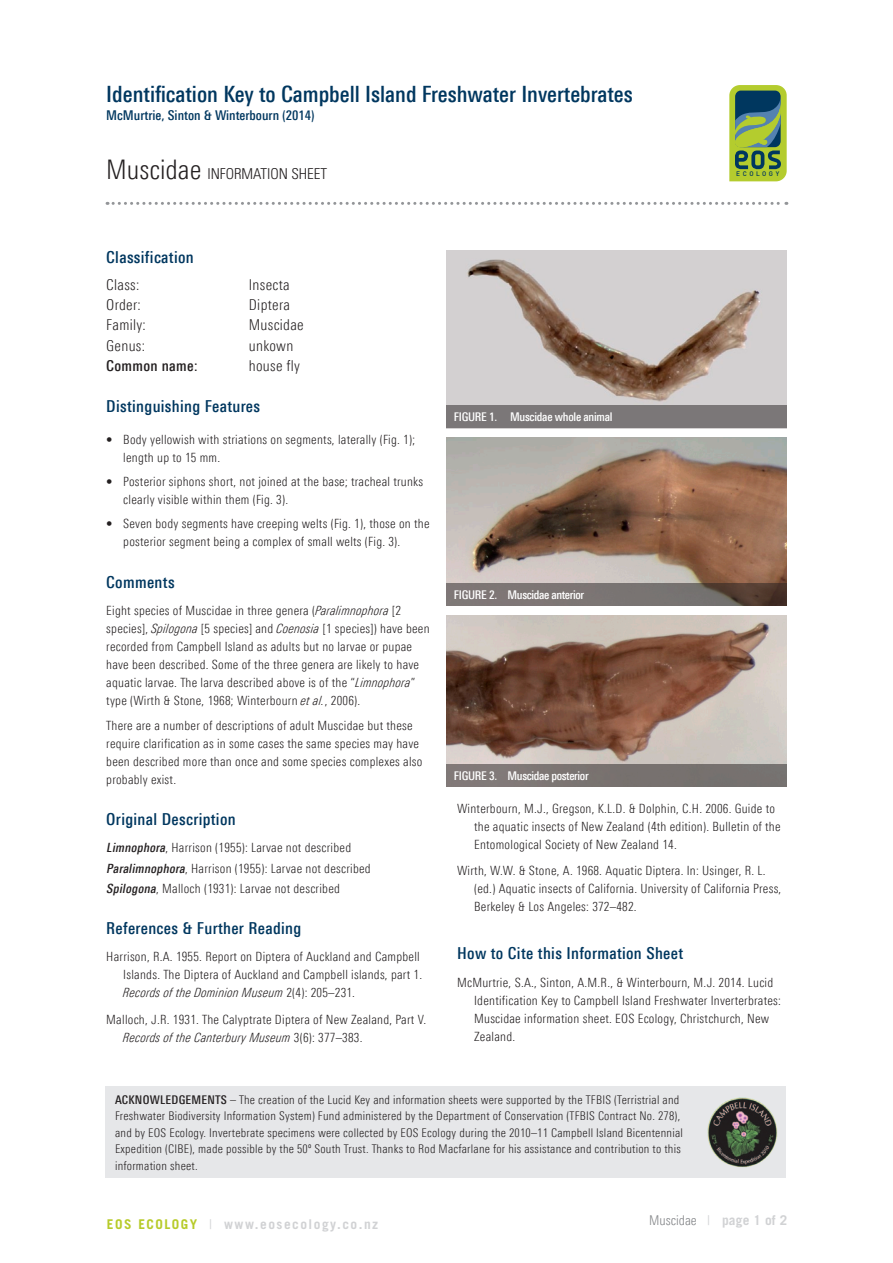
<style>
.page{position:relative;width:893px;height:1263px;background:#fff}
.page>*{position:absolute;margin:0;border:0;box-sizing:border-box;transform-origin:0 0}
.Heading_1{font:500 22.5px "Linotype Univers 520 Cn";color:#00375f}
.Heading_3{font:500 16.5px "Linotype Univers 520 Cn";letter-spacing:.02em;color:#00375f}
.classification_body{font:300 15px "Linotype Univers 320 Cn";letter-spacing:.02em;color:#231f20}
.Heading_2{font:300 condensed 15px "Univers";color:#231f20}
.t1{font:500 15px "Linotype Univers 520 Cn";letter-spacing:.02em;color:#231f20}
.Heading_1-2{font:500 13.5px "Linotype Univers 520 Cn";color:#00375f}
.t2{font:700 13.5px "Trade Gothic LT Std";letter-spacing:.11em;color:#d1d2d4}
.t3{font:300 13.5px "Linotype Univers 320 Cn";color:#808285}
.body_copy_-_referenc{font:300 12.75px/18px "Linotype Univers 320 Cn";letter-spacing:.02em;color:#231f20}
.Body_copy{font:300 12.75px/18px "Linotype Univers 320 Cn";letter-spacing:.02em;color:#231f20}
.body_copy_-_bullet{font:300 12.75px/18px "Linotype Univers 320 Cn";letter-spacing:.02em;color:#231f20}
.Heading_3-2{font:300 12px/16.5px "Linotype Univers 320 Cn";letter-spacing:.02em;color:#231f20}
.t4{font:500 12px "Linotype Univers 520 Cn";letter-spacing:-.02em;color:#fff}
.t5{font:500 6.45px "DIN";letter-spacing:.39em;color:#00375f}
.s1{font-family:"Linotype Univers 320 Cn";font-stretch:normal;font-size:27px}
.s2{font-family:"Linotype Univers 321 Cn Lt It";font-weight:400}
.s3{font-family:"Linotype Univers 520 Cn";font-weight:500;font-style:italic}
.s4{font-family:"Linotype Univers 520 Cn";font-weight:500}
.s5{color:#b7cb2a}
.s6{font-weight:400}
.s7{font-family:"Trade Gothic LT Std";font-weight:400;color:#d1d2d4}
.s8{font-family:"Trade Gothic LT Std";font-weight:700;color:#d1d2d4}
</style>
<div class="page">
<svg style="left:107px;top:202px;width:680px;height:3px"></svg>
<svg style="left:729px;top:85px;width:58px;height:96px;background:#789b4f"></svg>
<img style="left:446px;top:251px;width:341px;height:154px">
<div style="left:446px;top:405px;width:341px;height:23px;background:#7b7778"></div>
<img style="left:446px;top:437px;width:341px;height:146px">
<svg style="left:446px;top:583px;width:341px;height:23px;background:#726965"></svg>
<img style="left:446px;top:615px;width:341px;height:149px">
<div style="left:446px;top:764px;width:341px;height:23px;background:#77726f"></div>
<div style="left:105px;top:1086px;width:681px;height:92px;background:#e6e7e9"></div>
<img style="left:707px;top:1097px;width:70px;height:70px">
<p class="Heading_1" style="left:106px;top:80px;width:528px">Identification Key to Campbell Island Freshwater Invertebrates</p>
<p class="Heading_1-2" style="left:106px;top:107px;width:210px">McMurtrie, Sinton &amp; Winterbourn (2014)</p>
<p class="Heading_2" style="left:106px;top:165px;width:222px"><span class="s1">Muscidae</span> INFORMATION SHEET</p>
<p class="t5" style="left:736px;top:170px;width:45px">ECOLOGY</p>
<p class="Heading_3" style="left:106px;top:247px;width:89px">Classification</p>
<p class="classification_body" style="left:106px;top:276px;width:34px">Class:</p>
<p class="classification_body" style="left:249px;top:276px;width:42px">Insecta</p>
<p class="classification_body" style="left:106px;top:296px;width:36px">Order:</p>
<p class="classification_body" style="left:249px;top:296px;width:43px">Diptera</p>
<p class="classification_body" style="left:106px;top:316px;width:41px">Family:</p>
<p class="classification_body" style="left:249px;top:316px;width:56px">Muscidae</p>
<p class="classification_body" style="left:106px;top:337px;width:40px">Genus:</p>
<p class="classification_body" style="left:249px;top:337px;width:46px">unkown</p>
<p class="t1" style="left:106px;top:356px;width:93px">Common name:</p>
<p class="classification_body" style="left:249px;top:357px;width:53px">house fly</p>
<p class="Heading_3" style="left:106px;top:396px;width:155px">Distinguishing Features</p>
<p class="body_copy_-_bullet" style="left:123px;top:430px;width:293px;text-indent:-17px">• Body yellowish with striations on segments, laterally (Fig. 1); length up to 15 mm.</p>
<p class="body_copy_-_bullet" style="left:123px;top:472px;width:301px;text-indent:-17px">• Posterior siphons short, not joined at the base; tracheal trunks clearly visible within them (Fig. 3).</p>
<p class="body_copy_-_bullet" style="left:123px;top:515px;width:308px;text-indent:-17px">• Seven body segments have creeping welts (Fig. 1), those on the posterior segment being a complex of small welts (Fig. 3).</p>
<p class="Heading_3" style="left:106px;top:572px;width:70px">Comments</p>
<p class="Body_copy" style="left:106px;top:602px;width:325px">Eight species of Muscidae in three genera (<span class="s2">Paralimnophora</span> [2 species], <span class="s2">Spilogona</span> [5 species] and <span class="s2">Coenosia</span> [1 species]) have been recorded from Campbell Island as adults but no larvae or pupae have been described. Some of the three genera are likely to have aquatic larvae. The larva described above is of the “<span class="s2">Limnophora</span>” type (Wirth &amp; Stone, 1968; Winterbourn <span class="s2">et al.</span>, 2006).</p>
<p class="Body_copy" style="left:106px;top:716px;width:318px">There are a number of descriptions of adult Muscidae but these require clarification as in some cases the same species may have been described more than once and some species complexes also probably exist.</p>
<p class="Heading_3" style="left:106px;top:809px;width:131px">Original Description</p>
<p class="Body_copy" style="left:106px;top:839px;width:246px"><span class="s3">Limnophora</span>, Harrison (1955): Larvae not described</p>
<p class="Body_copy" style="left:106px;top:859px;width:266px"><span class="s3">Paralimnophora</span>, Harrison (1955): Larvae not described</p>
<p class="Body_copy" style="left:106px;top:879px;width:235px"><span class="s3">Spilogona</span>, Malloch (1931): Larvae not described</p>
<p class="Heading_3" style="left:106px;top:918px;width:196px">References &amp; Further Reading</p>
<p class="body_copy_-_referenc" style="left:123px;top:948px;width:300px;text-indent:-17px">Harrison, R.A. 1955. Report on Diptera of Auckland and Campbell<br>Islands. The Diptera of Auckland and Campbell islands, part 1.<br><span class="s2">Records of the Dominion Museum</span> 2(4): 205–231.</p>
<p class="body_copy_-_referenc" style="left:123px;top:1010px;width:304px;text-indent:-17px">Malloch, J.R. 1931. The Calyptrate Diptera of New Zealand, Part V.<br><span class="s2">Records of the Canterbury Museum</span> 3(6): 377–383.</p>
<p class="t4" style="left:454px;top:410px;width:160px">FIGURE 1. Muscidae whole animal</p>
<p class="t4" style="left:454px;top:587px;width:132px">FIGURE 2. Muscidae anterior</p>
<p class="t4" style="left:454px;top:768px;width:136px">FIGURE 3. Muscidae posterior</p>
<p class="body_copy_-_referenc" style="left:474px;top:799px;width:308px;text-indent:-17px">Winterbourn, M.J., Gregson, K.L.D. &amp; Dolphin, C.H. 2006. Guide to the aquatic insects of New Zealand (4th edition). Bulletin of the<br>Entomological Society of New Zealand 14.</p>
<p class="body_copy_-_referenc" style="left:474px;top:862px;width:309px;text-indent:-17px">Wirth, W.W. &amp; Stone, A. 1968. Aquatic Diptera. In: Usinger, R. L. (ed.) Aquatic insects of California. University of California Press,<br>Berkeley &amp; Los Angeles: 372–482.</p>
<p class="Heading_3" style="left:457px;top:944px;width:228px">How to Cite this Information Sheet</p>
<p class="body_copy_-_referenc" style="left:474px;top:973px;width:308px;text-indent:-17px">McMurtrie, S.A., Sinton, A.M.R., &amp; Winterbourn, M.J. 2014. Lucid Identification Key to Campbell Island Freshwater Inverterbrates:<br>Muscidae information sheet. EOS Ecology, Christchurch, New Zealand.</p>
<p class="Heading_3-2" style="left:115px;top:1091px;width:569px"><span class="s4">ACKNOWLEDGEMENTS</span> – The creation of the Lucid Key and information sheets were supported by the TFBIS (Terristrial and Freshwater Biodiversity Information System) Fund administered by the Department of Conservation (TFBIS Contract No. 278), and by EOS Ecology. Invertebrate specimens were collected by EOS Ecology during the 2010–11 Campbell Island Bicentennial Expedition (CIBE), made possible by the 50º South Trust. Thanks to Rod Macfarlane for his assistance and contribution to this information sheet.</p>
<p class="t2" style="left:107px;top:1215px;width:273px"><span class="s5">EOS ECOLOGY</span> <span class="s6">|</span> www.eosecology.co.nz</p>
<p class="t3" style="left:649px;top:1213px;width:140px">Muscidae <span class="s7">|</span> <span class="s8">page 1 of 2</span></p>
</div>
